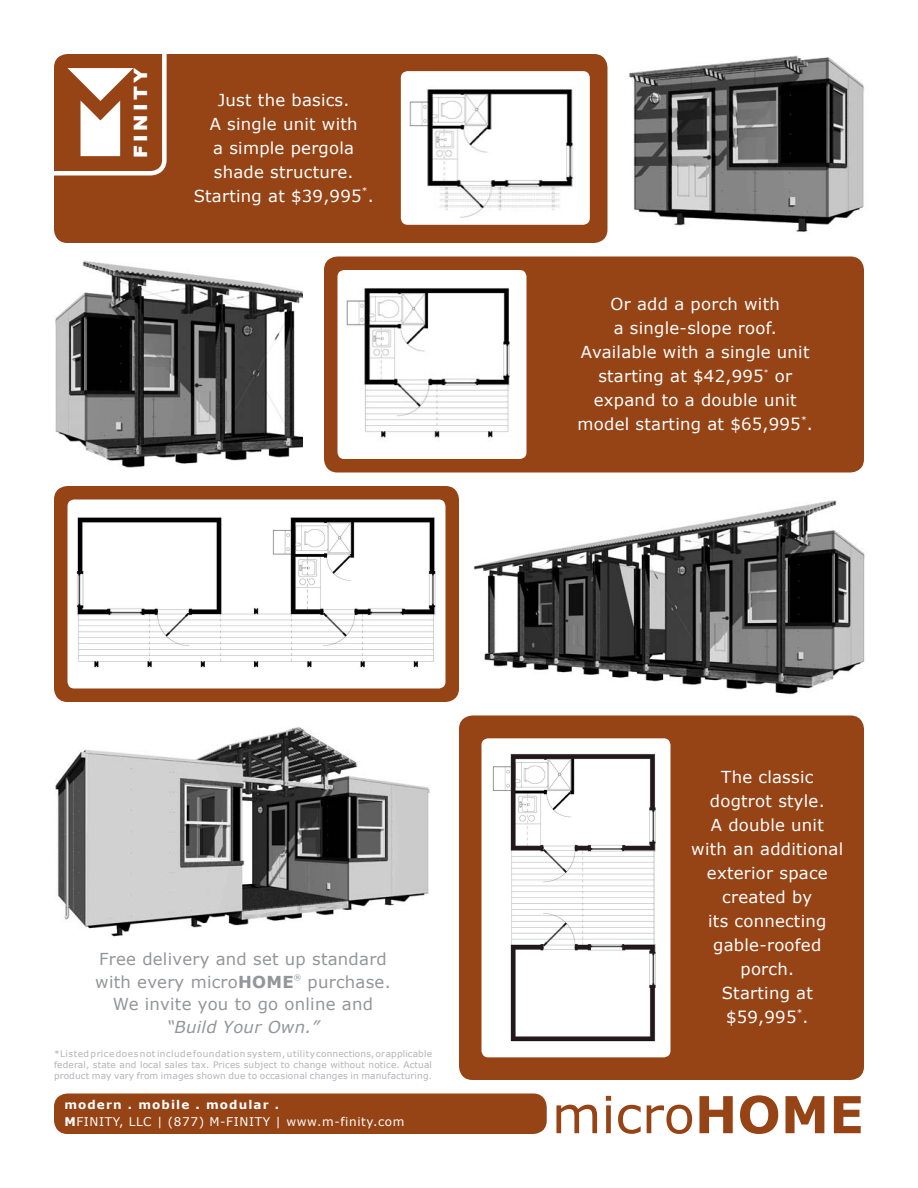
<style>
.page{position:relative;width:918px;height:1188px;background:#fff}
.page>*{position:absolute;margin:0;border:0;box-sizing:border-box;transform-origin:0 0}
.t1{font:51px "Verdana";color:#964315}
.t2{font:900 18.45px "Arial";letter-spacing:.165em;color:#fff;scale:1.05 1}
.t3{font:16.5px "Verdana";letter-spacing:.015em;color:#fff}
.t4{font:16.5px "Verdana";letter-spacing:.015em;color:#939598}
.t5{font:italic 16.5px "Verdana";letter-spacing:.015em;color:#939598}
.t6{font:12px "Verdana";letter-spacing:.05em;color:#fff}
.t7{font:700 12px "Verdana";letter-spacing:.09em;color:#fff}
.t8{font:9px/10.8px "Verdana";letter-spacing:.015em;color:#b2b3b7;text-align:justify}
.t9{font:9px "Verdana";color:#fff}
.t10{font:7.5px "Verdana";color:#fff}
.t11{font:7.5px "Verdana";color:#939598}
.s1{font-weight:700}
</style>
<div class="page">
<div style="left:54px;top:1094px;width:493px;height:40px;background:#964315;border-radius:14px"></div>
<div style="left:459px;top:716px;width:405px;height:364px;background:#964315;border-radius:14px"></div>
<div style="left:324px;top:256px;width:540px;height:216px;background:#964315;border-radius:14px"></div>
<div style="left:54px;top:486px;width:405px;height:216px;background:#964315;border-radius:14px"></div>
<div style="left:54px;top:54px;width:554px;height:189px;background:#964315;border-radius:14px"></div>
<svg style="left:68px;top:68px;width:65px;height:88px"></svg>
<div style="left:16px;top:16px;width:151px;height:160px;border:4px solid #fff;border-radius:14px"></div>
<img style="left:401px;top:71px;width:189px;height:154px;border-radius:7px">
<img style="left:338px;top:270px;width:188px;height:189px;border-radius:7px">
<img style="left:68px;top:500px;width:378px;height:188px;border-radius:7px">
<img style="left:482px;top:738px;width:188px;height:319px;border-radius:7px">
<img style="left:629px;top:55px;width:235px;height:177px">
<img style="left:55px;top:260px;width:248px;height:208px">
<img style="left:473px;top:500px;width:392px;height:195px">
<img style="left:55px;top:727px;width:375px;height:210px">
<p class="t2" style="left:127px;top:158px;width:87px;rotate:-90deg">FINITY</p>
<p class="t3" style="left:218px;top:89px;width:133px">Just the basics.</p>
<p class="t3" style="left:210px;top:113px;width:149px">A single unit with</p>
<p class="t3" style="left:213px;top:137px;width:142px">a simple pergola</p>
<p class="t3" style="left:214px;top:161px;width:141px">shade structure.</p>
<p class="t3" style="left:194px;top:185px;width:182px">Starting at $39,995 .</p>
<p class="t9" style="left:362px;top:185px;width:7px">*</p>
<p class="t3" style="left:611px;top:294px;width:171px">Or add a porch with</p>
<p class="t3" style="left:614px;top:318px;width:165px">a single-slope roof.</p>
<p class="t3" style="left:581px;top:342px;width:230px">Available with a single unit</p>
<p class="t3" style="left:598px;top:366px;width:167px">starting at $42,995</p>
<p class="t10" style="left:764px;top:367px;width:6px">*</p>
<p class="t3" style="left:775px;top:366px;width:19px">or</p>
<p class="t3" style="left:594px;top:390px;width:204px">expand to a double unit</p>
<p class="t3" style="left:578px;top:414px;width:237px">model starting at $65,995 .</p>
<p class="t9" style="left:801px;top:414px;width:7px">*</p>
<p class="t4" style="left:99px;top:949px;width:289px">Free delivery and set up standard</p>
<p class="t4" style="left:95px;top:971px;width:200px">with every micro<span class="s1">HOME</span></p>
<p class="t11" style="left:294px;top:973px;width:9px">®</p>
<p class="t4" style="left:308px;top:971px;width:85px">purchase.</p>
<p class="t4" style="left:113px;top:994px;width:262px">We invite you to go online and</p>
<p class="t5" style="left:167px;top:1016px;width:154px">“Build Your Own.”</p>
<p class="t8" style="left:54px;top:1049px;width:380px">*Listed price does not include foundation system, utility connections, or applicable federal, state and local sales tax. Prices subject to change without notice. Actual product may vary from images shown due to occasional changes in manufacturing.</p>
<p class="t7" style="left:64px;top:1097px;width:216px">modern . mobile . modular .</p>
<p class="t6" style="left:64px;top:1114px;width:342px"><span class="s1">M</span>FINITY, LLC | (877) M-FINITY | www.m-finity.com</p>
<p class="t3" style="left:721px;top:767px;width:94px">The classic</p>
<p class="t3" style="left:710px;top:791px;width:116px">dogtrot style.</p>
<p class="t3" style="left:711px;top:815px;width:115px">A double unit</p>
<p class="t3" style="left:691px;top:839px;width:154px">with an additional</p>
<p class="t3" style="left:707px;top:863px;width:122px">exterior space</p>
<p class="t3" style="left:722px;top:887px;width:92px">created by</p>
<p class="t3" style="left:708px;top:911px;width:120px">its connecting</p>
<p class="t3" style="left:713px;top:935px;width:110px">gable-roofed</p>
<p class="t3" style="left:741px;top:959px;width:55px">porch.</p>
<p class="t3" style="left:722px;top:983px;width:93px">Starting at</p>
<p class="t3" style="left:726px;top:1007px;width:84px">$59,995 .</p>
<p class="t9" style="left:797px;top:1007px;width:7px">*</p>
<p class="t1" style="left:552px;top:1082px;width:314px">micro<span class="s1">HOME</span></p>
</div>
